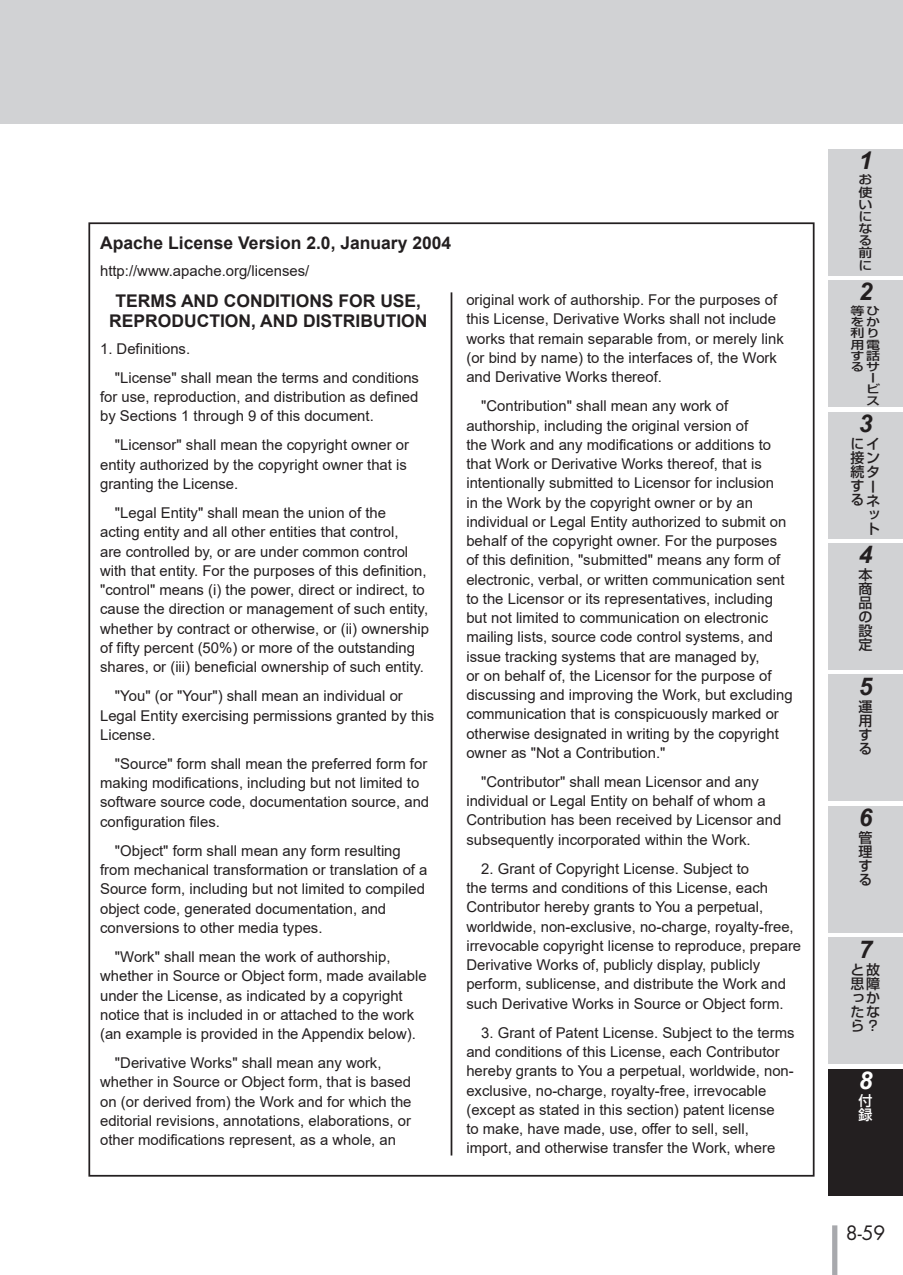
<style>
.page{position:relative;width:903px;height:1275px;background:#fff}
.page>*{position:absolute;margin:0;border:0;box-sizing:border-box;transform-origin:0 0}
.t1{font:italic 700 24.5px "Arial";color:#231f20}
.t2{font:italic 700 24.5px "Arial";color:#fff}
.t3{font:19.25px "Futura";color:#231f20}
.t4{font:700 17.5px/19.2px "Arial";color:#231f20;text-align:center}
.t5{font:14.88px/19.2px "Arial";color:#231f20}
.t6{font:500 14px/14px "Shin Go Pro";color:#231f20;text-align:justify}
.t7{font:500 14px/14px "Shin Go Pro";color:#fff}
.t8{font:500 12.25px/12.2px "Shin Go Pro";color:#231f20;text-align:justify;scale:1.15 1}
.t9{font:500 11.2px/11.2px "Shin Go Pro";color:#231f20;scale:1.25 1}
</style>
<div class="page">
<div style="left:0;top:0;width:903px;height:124px;background:#d1d2d4"></div>
<div style="left:832px;top:1225px;width:5px;height:50px;background:#a8a9ad"></div>
<div style="left:828px;top:149px;width:75px;height:126px;background:#d1d2d4"></div>
<div style="left:828px;top:280px;width:75px;height:127px;background:#d1d2d4"></div>
<div style="left:828px;top:412px;width:75px;height:126px;background:#d1d2d4"></div>
<div style="left:828px;top:543px;width:75px;height:127px;background:#d1d2d4"></div>
<div style="left:828px;top:675px;width:75px;height:126px;background:#d1d2d4"></div>
<div style="left:828px;top:806px;width:75px;height:127px;background:#d1d2d4"></div>
<div style="left:828px;top:938px;width:75px;height:126px;background:#d1d2d4"></div>
<div style="left:828px;top:1069px;width:75px;height:127px;background:#231f20"></div>
<hr style="left:451px;top:292px;width:1px;height:863px;background:#231f20">
<p class="t4" style="left:100px;top:233px;width:353px">Apache License Version 2.0, January 2004</p>
<p class="t5" style="left:100px;top:261px;width:211px">http://www.apache.org/licenses/</p>
<p class="t4" style="left:109px;top:292px;width:320px">TERMS AND CONDITIONS FOR USE,<br>REPRODUCTION, AND DISTRIBUTION</p>
<p class="t5" style="left:115px;top:334px;width:306px;line-height:29.2px;text-indent:-15px">1. Definitions.<br>"License" shall mean the terms and conditions</p>
<p class="t5" style="left:100px;top:387px;width:320px">for use, reproduction, and distribution as defined by Sections 1 through 9 of this document.</p>
<p class="t5" style="left:100px;top:435px;width:310px;text-indent:15px">"Licensor" shall mean the copyright owner or entity authorized by the copyright owner that is granting the License.</p>
<p class="t5" style="left:100px;top:503px;width:331px;text-indent:15px">"Legal Entity" shall mean the union of the acting entity and all other entities that control,<br>are controlled by, or are under common control with that entity. For the purposes of this definition, "control" means (i) the power, direct or indirect, to cause the direction or management of such entity, whether by contract or otherwise, or (ii) ownership of fifty percent (50%) or more of the outstanding shares, or (iii) beneficial ownership of such entity.</p>
<p class="t5" style="left:100px;top:686px;width:335px;text-indent:15px">"You" (or "Your") shall mean an individual or<br>Legal Entity exercising permissions granted by this<br>License.</p>
<p class="t5" style="left:100px;top:754px;width:331px;text-indent:15px">"Source" form shall mean the preferred form for making modifications, including but not limited to software source code, documentation source, and configuration files.</p>
<p class="t5" style="left:100px;top:841px;width:329px;text-indent:15px">"Object" form shall mean any form resulting from mechanical transformation or translation of a Source form, including but not limited to compiled object code, generated documentation, and conversions to other media types.</p>
<p class="t5" style="left:100px;top:947px;width:328px;text-indent:15px">"Work" shall mean the work of authorship, whether in Source or Object form, made available under the License, as indicated by a copyright notice that is included in or attached to the work (an example is provided in the Appendix below).</p>
<p class="t5" style="left:100px;top:1053px;width:313px;text-indent:15px">"Derivative Works" shall mean any work, whether in Source or Object form, that is based on (or derived from) the Work and for which the editorial revisions, annotations, elaborations, or other modifications represent, as a whole, an</p>
<p class="t5" style="left:466px;top:290px;width:319px">original work of authorship. For the purposes of this License, Derivative Works shall not include works that remain separable from, or merely link (or bind by name) to the interfaces of, the Work and Derivative Works thereof.</p>
<p class="t5" style="left:466px;top:396px;width:328px;text-indent:15px">"Contribution" shall mean any work of authorship, including the original version of<br>the Work and any modifications or additions to that Work or Derivative Works thereof, that is intentionally submitted to Licensor for inclusion<br>in the Work by the copyright owner or by an individual or Legal Entity authorized to submit on behalf of the copyright owner. For the purposes of this definition, "submitted" means any form of electronic, verbal, or written communication sent to the Licensor or its representatives, including but not limited to communication on electronic mailing lists, source code control systems, and issue tracking systems that are managed by,<br>or on behalf of, the Licensor for the purpose of discussing and improving the Work, but excluding communication that is conspicuously marked or otherwise designated in writing by the copyright owner as "Not a Contribution."</p>
<p class="t5" style="left:466px;top:772px;width:317px;text-indent:15px">"Contributor" shall mean Licensor and any individual or Legal Entity on behalf of whom a Contribution has been received by Licensor and subsequently incorporated within the Work.</p>
<p class="t5" style="left:466px;top:859px;width:336px;text-indent:15px">2. Grant of Copyright License. Subject to<br>the terms and conditions of this License, each Contributor hereby grants to You a perpetual, worldwide, non-exclusive, no-charge, royalty-free, irrevocable copyright license to reproduce, prepare Derivative Works of, publicly display, publicly perform, sublicense, and distribute the Work and such Derivative Works in Source or Object form.</p>
<p class="t5" style="left:466px;top:1023px;width:330px;text-indent:15px">3. Grant of Patent License. Subject to the terms and conditions of this License, each Contributor hereby grants to You a perpetual, worldwide, non&shy;exclusive, no-charge, royalty-free, irrevocable (except as stated in this section) patent license<br>to make, have made, use, offer to sell, sell, import, and otherwise transfer the Work, where</p>
<h1 class="t1" style="left:859px;top:144px;width:15px">1</h1>
<p class="t8" style="left:858px;top:172px;width:13px">お使いになる前に</p>
<p class="t9" style="left:850px;top:304px;width:25px">等ひをか利り用電す話るサ</p>
<h1 class="t1" style="left:859px;top:275px;width:15px">2</h1>
<p class="t9" style="left:866px;top:371px;width:13px">ービス</p>
<p class="t6" style="left:850px;top:435px;width:30px">にイ</p>
<p class="t6" style="left:850px;top:449px;width:31px">接ン</p>
<p class="t6" style="left:850px;top:463px;width:30px">続タ</p>
<p class="t6" style="left:850px;top:477px;width:25px">すー</p>
<p class="t6" style="left:850px;top:491px;width:31px">るネ</p>
<p class="t6" style="left:866px;top:506px;width:15px">ッ</p>
<p class="t6" style="left:866px;top:520px;width:15px">ト</p>
<p class="t6" style="left:858px;top:566px;width:15px">本商品の設定</p>
<h1 class="t1" style="left:859px;top:407px;width:15px">3</h1>
<h1 class="t1" style="left:859px;top:538px;width:15px">4</h1>
<h1 class="t1" style="left:859px;top:670px;width:15px">5</h1>
<p class="t6" style="left:858px;top:698px;width:15px">運用する</p>
<h1 class="t1" style="left:859px;top:801px;width:15px">6</h1>
<p class="t6" style="left:858px;top:829px;width:15px">管理する</p>
<h1 class="t1" style="left:859px;top:933px;width:15px">7</h1>
<p class="t6" style="left:850px;top:961px;width:31px">と故思障っかたなら？</p>
<h1 class="t2" style="left:859px;top:1064px;width:15px">8</h1>
<p class="t7" style="left:858px;top:1092px;width:15px">付録</p>
<p class="t3" style="left:846px;top:1221px;width:41px">8-59</p>
</div>
